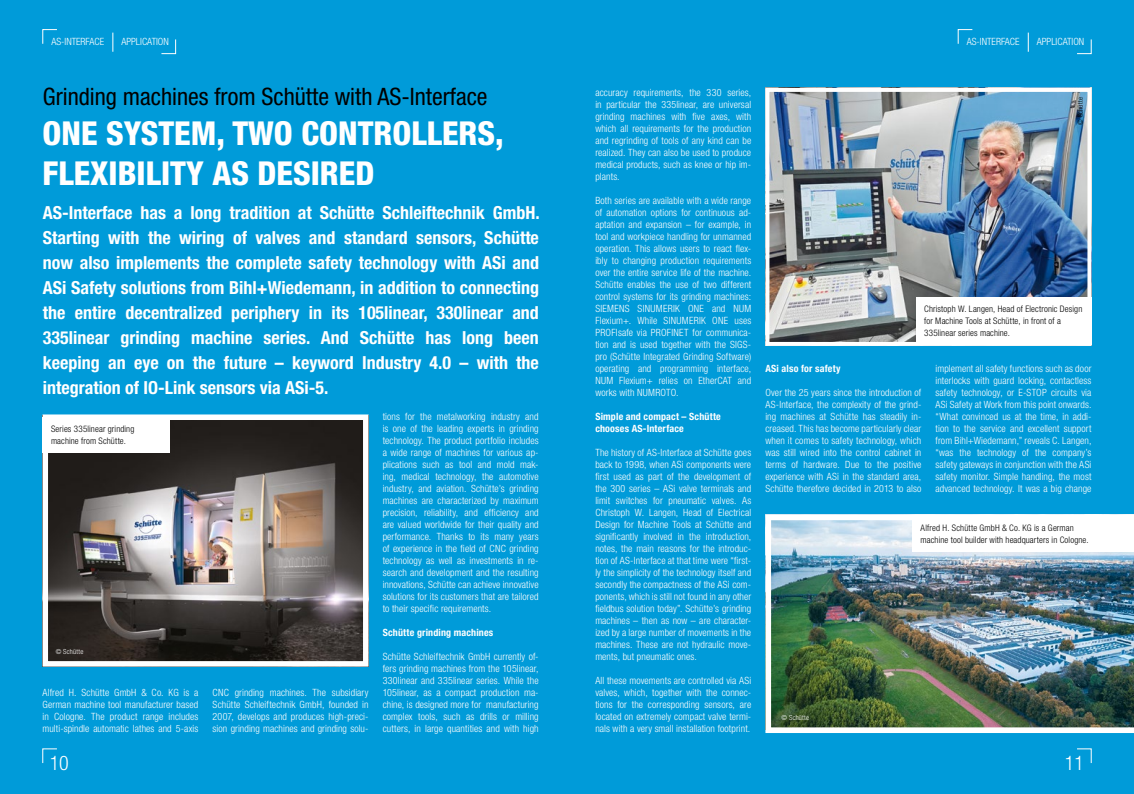
<style>
.page{position:relative;width:1134px;height:794px;background:#009bd9}
.page>*{position:absolute;margin:0;border:0;box-sizing:border-box;transform-origin:0 0}
.t1{font:800 condensed 33px/39px "Helvetica Neue LT Std";color:#fff}
.t2{font:condensed 24px "Helvetica Neue LT Std";color:#000}
.t3{font:300 condensed 20px "Helvetica Neue LT Std";color:#fff}
.t4{font:700 condensed 18px/25px "Helvetica Neue LT Std";color:#fff;text-align:justify}
.t5{font:300 condensed 10px/12px "Helvetica Neue LT Std";letter-spacing:.01em;color:#fff;text-align:justify}
.t6{font:700 condensed 10px/12px "Helvetica Neue LT Std";letter-spacing:.015em;color:#fff}
.t7{font:300 condensed 9px/12px "Helvetica Neue LT Std";letter-spacing:.015em;color:#000}
.t8{font:300 condensed 7px "Helvetica Neue LT Std";letter-spacing:.025em;color:#fff}
.t9{font:300 condensed 7px "Helvetica Neue LT Std";letter-spacing:.025em;color:#000}
</style>
<div class="page">
<svg style="left:42px;top:748px;width:15px;height:15px"></svg>
<svg style="left:113px;top:33px;width:1px;height:19px"></svg>
<svg style="left:42px;top:29px;width:15px;height:15px"></svg>
<svg style="left:161px;top:39px;width:15px;height:15px"></svg>
<svg style="left:1028px;top:33px;width:1px;height:19px"></svg>
<svg style="left:958px;top:29px;width:15px;height:15px"></svg>
<svg style="left:1077px;top:39px;width:15px;height:15px"></svg>
<svg style="left:1077px;top:748px;width:15px;height:15px"></svg>
<img style="left:765px;top:514px;width:369px;height:219px">
<img style="left:770px;top:93px;width:316px;height:248px">
<div style="left:765px;top:88px;width:326px;height:258px;border:4px solid #fff"></div>
<img style="left:50px;top:421px;width:312px;height:238px">
<div style="left:43px;top:414px;width:326px;height:252px;border:6px solid #fff"></div>
<div style="left:912px;top:516px;width:222px;height:36px;background:#fff"></div>
<div style="left:916px;top:297px;width:175px;height:47px;background:#fff"></div>
<div style="left:43px;top:417px;width:127px;height:35px;background:#fff"></div>
<p class="t5" style="left:51px;top:36px;width:54px">AS-INTERFACE</p>
<p class="t5" style="left:121px;top:36px;width:49px">APPLICATION</p>
<h2 class="t2" style="left:43px;top:83px;width:446px">Grinding machines from Schütte with AS-Interface</h2>
<h1 class="t1" style="left:43px;top:114px;width:463px">ONE SYSTEM, TWO CONTROLLERS,<br>FLEXIBILITY AS DESIRED</h1>
<p class="t4" style="left:43px;top:200px;width:498px">AS-Interface has a long tradition at Schütte Schleiftechnik GmbH.<br>Starting with the wiring of valves and standard sensors, Schütte now also implements the complete safety technology with ASi and ASi Safety solutions from Bihl+Wiedemann, in addition to connecting the entire decentralized periphery in its 105linear, 330linear and 335linear grinding machine series. And Schütte has long been keeping an eye on the future – keyword Industry 4.0 – with the integration of IO-Link sensors via ASi-5.</p>
<p class="t7" style="left:51px;top:422px;width:85px">Series 335linear grinding machine from Schütte.</p>
<p class="t8" style="left:56px;top:647px;width:29px">© Schütte</p>
<p class="t5" style="left:43px;top:686px;width:157px">Alfred H. Schütte GmbH &amp; Co. KG is a German machine tool manufacturer based in Cologne. The product range includes multi-spindle automatic lathes and 5-axis</p>
<p class="t5" style="left:213px;top:686px;width:157px">CNC grinding machines. The subsidiary Schütte Schleiftechnik GmbH, founded in 2007, develops and produces high-preci&shy;sion grinding machines and grinding solu-</p>
<h3 class="t3" style="left:50px;top:751px;width:21px">10</h3>
<p class="t5" style="left:383px;top:410px;width:157px">tions for the metalworking industry and is one of the leading experts in grinding technology. The product portfolio includes a wide range of machines for various ap&shy;plications such as tool and mold mak&shy;ing, medical technology, the automotive industry, and aviation. Schütte’s grinding machines are characterized by maximum precision, reliability, and efficiency and are valued worldwide for their quality and performance. Thanks to its many years of experience in the field of CNC grinding technology as well as investments in re&shy;search and development and the resulting innovations, Schütte can achieve innovative solutions for its customers that are tailored to their specific requirements.</p>
<p class="t6" style="left:383px;top:626px;width:112px">Schütte grinding machines</p>
<p class="t5" style="left:383px;top:650px;width:157px">Schütte Schleiftechnik GmbH currently of&shy;fers grinding machines from the 105linear, 330linear and 335linear series. While the 105linear, as a compact production ma&shy;chine, is designed more for manufacturing complex tools, such as drills or milling cutters, in large quantities and with high</p>
<p class="t5" style="left:967px;top:36px;width:54px">AS-INTERFACE</p>
<p class="t5" style="left:1037px;top:36px;width:49px">APPLICATION</p>
<p class="t5" style="left:595px;top:86px;width:157px">accuracy requirements, the 330 series, in particular the 335linear, are universal grinding machines with five axes, with which all requirements for the production and regrinding of tools of any kind can be realized. They can also be used to produce medical products, such as knee or hip im&shy;plants.</p>
<p class="t5" style="left:595px;top:194px;width:157px">Both series are available with a wide range of automation options for continuous ad&shy;aptation and expansion – for example, in tool and workpiece handling for unmanned operation. This allows users to react flex&shy;ibly to changing production requirements over the entire service life of the machine.<br>Schütte enables the use of two different control systems for its grinding machines:<br>SIEMENS SINUMERIK ONE and NUM Flexium+. While SINUMERIK ONE uses PROFIsafe via PROFINET for communica&shy;tion and is used together with the SIGS&shy;pro (Schütte Integrated Grinding Software) operating and programming interface, NUM Flexium+ relies on EtherCAT and works with NUMROTO.</p>
<p class="t6" style="left:595px;top:410px;width:127px">Simple and compact – Schütte chooses AS-Interface</p>
<p class="t5" style="left:595px;top:446px;width:157px">The history of AS-Interface at Schütte goes back to 1998, when ASi components were first used as part of the development of the 300 series – ASi valve terminals and limit switches for pneumatic valves. As Christoph W. Langen, Head of Electrical Design for Machine Tools at Schütte and significantly involved in the introduction, notes, the main reasons for the introduc&shy;tion of AS-Interface at that time were “first&shy;ly the simplicity of the technology itself and secondly the compactness of the ASi com&shy;ponents, which is still not found in any other fieldbus solution today”. Schütte’s grinding machines – then as now – are character&shy;ized by a large number of movements in the machines. These are not hydraulic move&shy;ments, but pneumatic ones.</p>
<p class="t5" style="left:595px;top:674px;width:157px">All these movements are controlled via ASi valves, which, together with the connec&shy;tions for the corresponding sensors, are located on extremely compact valve termi&shy;nals with a very small installation footprint.</p>
<p class="t9" style="left:1076px;top:125px;width:29px;rotate:-90deg">© Schütte</p>
<p class="t7" style="left:924px;top:303px;width:160px">Christoph W. Langen, Head of Electronic Design for Machine Tools at Schütte, in front of a<br>335linear series machine.</p>
<p class="t6" style="left:765px;top:362px;width:77px">ASi also for safety</p>
<p class="t5" style="left:765px;top:386px;width:157px">Over the 25 years since the introduction of AS-Interface, the complexity of the grind&shy;ing machines at Schütte has steadily in&shy;creased. This has become particularly clear when it comes to safety technology, which was still wired into the control cabinet in terms of hardware. Due to the positive experience with ASi in the standard area, Schütte therefore decided in 2013 to also</p>
<p class="t5" style="left:935px;top:362px;width:157px">implement all safety functions such as door interlocks with guard locking, contactless safety technology, or E-STOP circuits via ASi Safety at Work from this point onwards. “What convinced us at the time, in addi&shy;tion to the service and excellent support from Bihl+Wiedemann,” reveals C. Langen, “was the technology of the company’s safety gateways in conjunction with the ASi safety monitor. Simple handling, the most advanced technology. It was a big change</p>
<p class="t8" style="left:782px;top:714px;width:29px">© Schütte</p>
<p class="t7" style="left:921px;top:521px;width:169px">Alfred H. Schütte GmbH &amp; Co. KG is a German machine tool builder with headquarters in Cologne.</p>
<h3 class="t3" style="left:1065px;top:751px;width:21px">11</h3>
</div>
